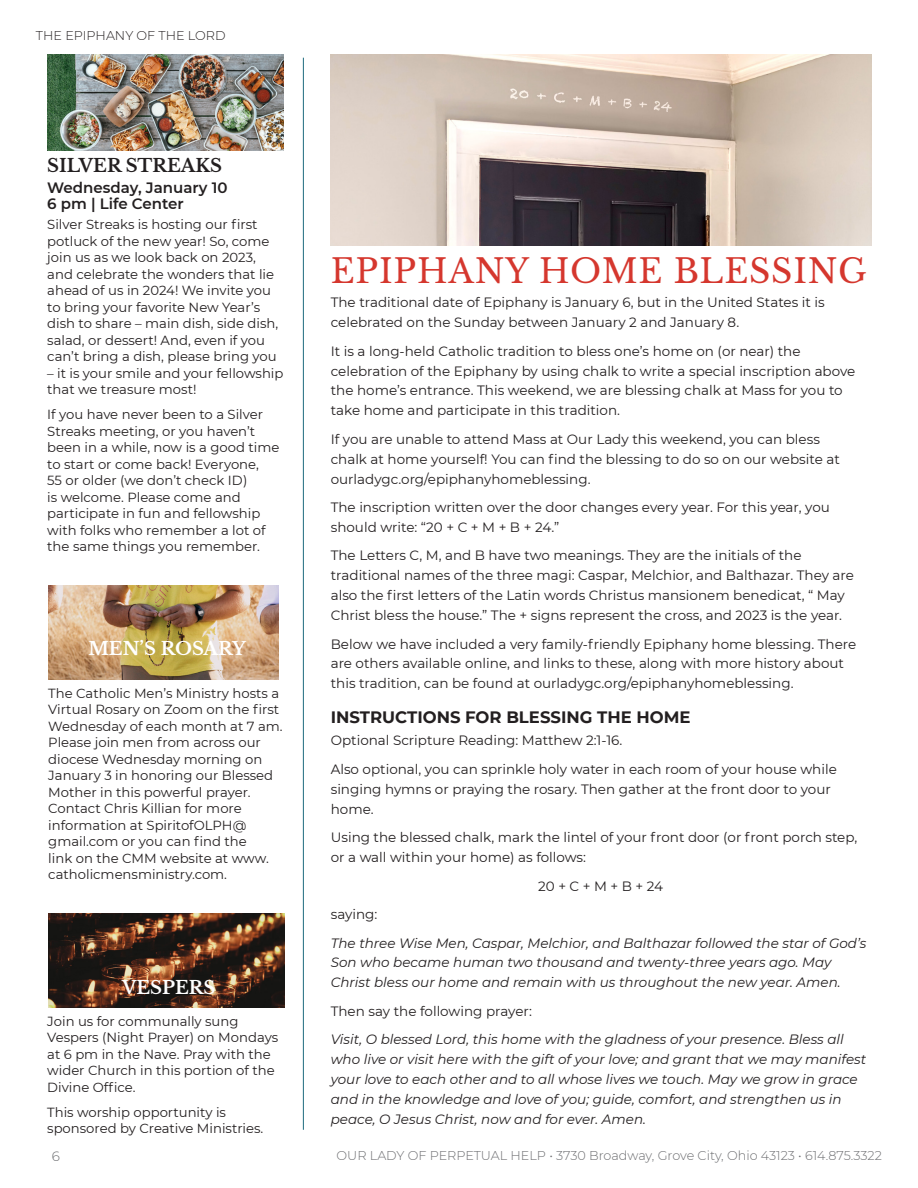
<style>
.page{position:relative;width:918px;height:1188px;background:#fff}
.page>*{position:absolute;margin:0;border:0;box-sizing:border-box;transform-origin:0 0}
.t1{font:33px "Libre Baskerville";letter-spacing:.025em;color:#d5372e}
.Sidebar_Title{font:700 18px "Libre Baskerville";color:#fff}
.Sidebar_Title-2{font:700 18px "Libre Baskerville";color:#231f20}
.Subtitle{font:700 16.5px "Montserrat";color:#231f20}
.Sidebar_subtitle{font:600 15px/16.5px "Montserrat";color:#231f20}
.Body_Copy{font:13.5px/19.8px "Montserrat";color:#231f20}
.Body_Copy-2{font:italic 13.5px/19.8px "Montserrat";color:#231f20}
.t2{font:300 13.5px "Montserrat";color:#6c6d70}
.Sidebar_Copy{font:13.2px/16.5px "Montserrat";color:#231f20}
.t3{font:300 12.75px "Montserrat";color:#6c6d70}
.t4{font:300 12.75px "Montserrat";color:#231f20}
</style>
<div class="page">
<hr style="left:303px;top:58px;width:1px;height:1072px;background:#1d6a7e">
<img style="left:47px;top:54px;width:237px;height:96px">
<img style="left:49px;top:586px;width:229px;height:93px">
<img style="left:331px;top:54px;width:540px;height:192px">
<img style="left:48px;top:914px;width:237px;height:94px">
<p class="t4" style="left:36px;top:27px;width:191px">THE EPIPHANY OF THE LORD</p>
<p class="Sidebar_Title-2" style="left:47px;top:155px;width:176px">SILVER STREAKS</p>
<p class="Sidebar_subtitle" style="left:47px;top:179px;width:182px">Wednesday, January 10<br>6 pm | Life Center</p>
<p class="Sidebar_Copy" style="left:47px;top:216px;width:232px">Silver Streaks is hosting our first potluck of the new year! So, come join us as we look back on 2023, and celebrate the wonders that lie ahead of us in 2024! We invite you to bring your favorite New Year’s dish to share – main dish, side dish, salad, or dessert! And, even if you can’t bring a dish, please bring you</p>
<p class="Sidebar_Copy" style="left:47px;top:364px;width:238px">– it is your smile and your fellowship that we treasure most!</p>
<p class="Sidebar_Copy" style="left:47px;top:406px;width:234px">If you have never been to a Silver<br>Streaks meeting, or you haven’t been in a while, now is a good time to start or come back! Everyone,<br>55 or older (we don’t check ID)<br>is welcome. Please come and participate in fun and fellowship with folks who remember a lot of the same things you remember.</p>
<p class="Sidebar_Title" style="left:88px;top:637px;width:159px">MEN’S ROSARY</p>
<p class="Sidebar_Copy" style="left:48px;top:684px;width:236px">The Catholic Men’s Ministry hosts a<br>Virtual Rosary on Zoom on the first<br>Wednesday of each month at 7 am.<br>Please join men from across our diocese Wednesday morning on<br>January 3 in honoring our Blessed<br>Mother in this powerful prayer.<br>Contact Chris Killian for more information at SpiritofOLPH@ gmail.com or you can find the<br>link on the CMM website at www. catholicmensministry.com.</p>
<p class="Sidebar_Title" style="left:122px;top:976px;width:95px">VESPERS</p>
<p class="Sidebar_Copy" style="left:47px;top:1012px;width:232px">Join us for communally sung<br>Vespers (Night Prayer) on Mondays at 6 pm in the Nave. Pray with the wider Church in this portion of the<br>Divine Office.</p>
<p class="Sidebar_Copy" style="left:47px;top:1103px;width:218px">This worship opportunity is sponsored by Creative Ministries.</p>
<p class="t1" style="left:331px;top:251px;width:538px">EPIPHANY HOME BLESSING</p>
<p class="Body_Copy" style="left:331px;top:292px;width:496px">The traditional date of Epiphany is January 6, but in the United States it is celebrated on the Sunday between January 2 and January 8.</p>
<p class="Body_Copy" style="left:331px;top:341px;width:526px">It is a long-held Catholic tradition to bless one’s home on (or near) the celebration of the Epiphany by using chalk to write a special inscription above the home’s entrance. This weekend, we are blessing chalk at Mass for you to take home and participate in this tradition.</p>
<p class="Body_Copy" style="left:331px;top:429px;width:511px">If you are unable to attend Mass at Our Lady this weekend, you can bless chalk at home yourself! You can find the blessing to do so on our website at ourladygc.org/epiphanyhomeblessing.</p>
<p class="Body_Copy" style="left:331px;top:497px;width:501px">The inscription written over the door changes every year. For this year, you should write: “20 + C + M + B + 24.”</p>
<p class="Body_Copy" style="left:331px;top:545px;width:525px">The Letters C, M, and B have two meanings. They are the initials of the traditional names of the three magi: Caspar, Melchior, and Balthazar. They are also the first letters of the Latin words Christus mansionem benedicat, “ May Christ bless the house.” The + signs represent the cross, and 2023 is the year.</p>
<p class="Body_Copy" style="left:331px;top:633px;width:527px">Below we have included a very family-friendly Epiphany home blessing. There are others available online, and links to these, along with more history about this tradition, can be found at ourladygc.org/epiphanyhomeblessing.</p>
<p class="Subtitle" style="left:331px;top:706px;width:361px">INSTRUCTIONS FOR BLESSING THE HOME</p>
<p class="Body_Copy" style="left:331px;top:730px;width:293px">Optional Scripture Reading: Matthew 2:1-16.</p>
<p class="Body_Copy" style="left:331px;top:759px;width:508px">Also optional, you can sprinkle holy water in each room of your house while singing hymns or praying the rosary. Then gather at the front door to your home.</p>
<p class="Body_Copy" style="left:331px;top:827px;width:528px">Using the blessed chalk, mark the lintel of your front door (or front porch step, or a wall within your home) as follows:</p>
<p class="Body_Copy" style="left:538px;top:875px;width:126px">20 + C + M + B + 24</p>
<p class="Body_Copy" style="left:331px;top:904px;width:48px">saying:</p>
<p class="Body_Copy-2" style="left:331px;top:932px;width:537px">The three Wise Men, Caspar, Melchior, and Balthazar followed the star of God’s<br>Son who became human two thousand and twenty-three years ago. May<br>Christ bless our home and remain with us throughout the new year. Amen.</p>
<p class="Body_Copy" style="left:331px;top:1001px;width:203px">Then say the following prayer:</p>
<p class="Body_Copy-2" style="left:331px;top:1029px;width:537px">Visit, O blessed Lord, this home with the gladness of your presence. Bless all who live or visit here with the gift of your love; and grant that we may manifest your love to each other and to all whose lives we touch. May we grow in grace and in the knowledge and love of you; guide, comfort, and strengthen us in peace, O Jesus Christ, now and for ever. Amen.</p>
<p class="t2" style="left:52px;top:1147px;width:10px">6</p>
<p class="t3" style="left:337px;top:1147px;width:547px">OUR LADY OF PERPETUAL HELP • 3730 Broadway, Grove City, Ohio 43123 • 614.875.3322</p>
</div>
